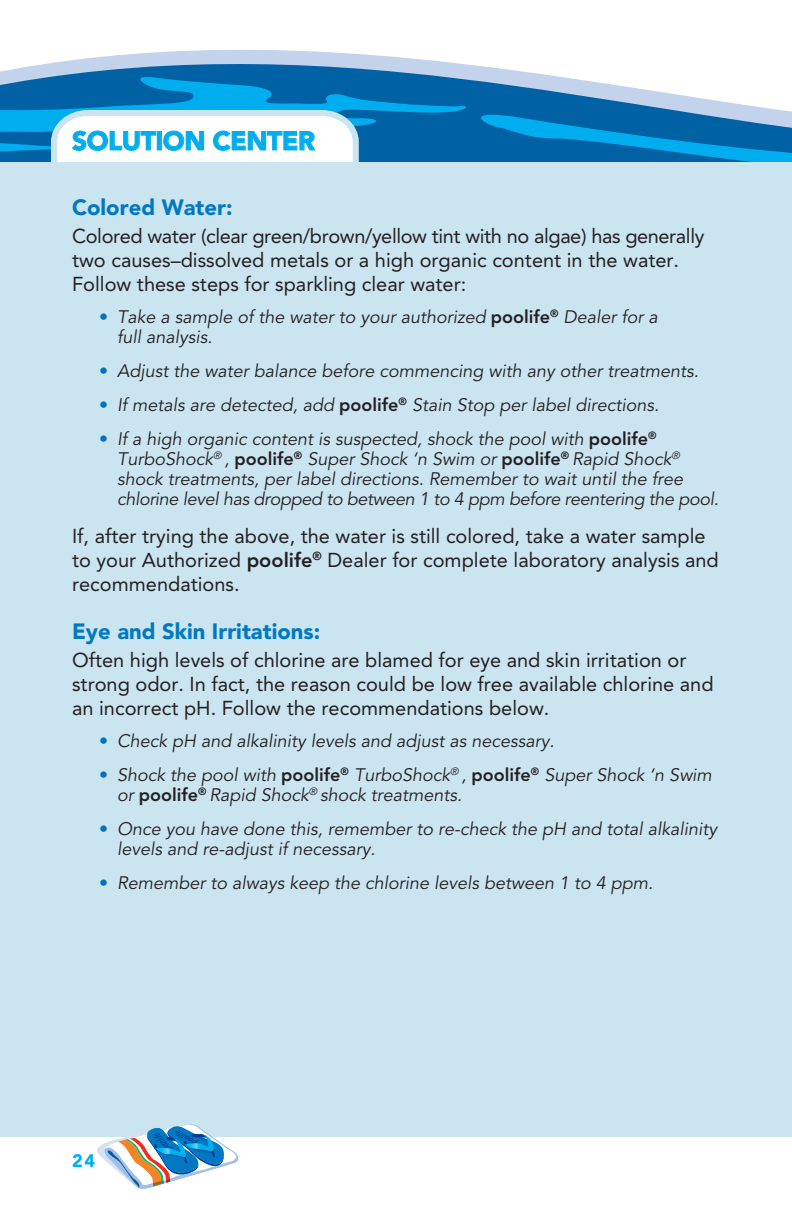
<style>
.page{position:relative;width:792px;height:1224px;background:#fff}
.page>*{position:absolute;margin:0;border:0;box-sizing:border-box;transform-origin:0 0}
.t1{font:900 26px "Avenir";letter-spacing:-.01em;color:#00aeef}
.t2{font:900 22px "Avenir";color:#0079c2}
.t3{font:20px/24px "Avenir";color:#231f20}
.t4{font:italic 18px/20px "Avenir";color:#231f20}
.t5{font:900 18px "Avenir";color:#00aeef}
.s1{font-weight:800;font-style:normal;color:#0072bc}
.s2{font-weight:800;font-style:normal}
.s3{font-weight:800}
</style>
<div class="page">
<svg style="left:0;top:49px;width:540px;height:25px;fill:#c2d3eb"></svg>
<div style="left:0;top:162px;width:792px;height:975px;background:#cae4f0"></div>
<svg style="left:97px;top:1124px;width:142px;height:65px"></svg>
<svg style="left:0;top:74px;width:792px;height:88px"></svg>
<h1 class="t1" style="left:72px;top:125px;width:244px">SOLUTION CENTER</h1>
<p class="t2" style="left:72px;top:194px;width:162px">Colored Water:</p>
<p class="t3" style="left:72px;top:224px;width:634px">Colored water (clear green/brown/yellow tint with no algae) has generally two causes–dissolved metals or a high organic content in the water.<br>Follow these steps for sparkling clear water:</p>
<p class="t4" style="left:117px;top:307px;width:542px;text-indent:-18px"><span class="s1">•</span> Take a sample of the water to your authorized <span class="s2">poolife</span><sup>®</sup> Dealer for a full analysis.</p>
<p class="t4" style="left:99px;top:361px;width:601px"><span class="s1">•</span> Adjust the water balance before commencing with any other treatments.</p>
<p class="t4" style="left:99px;top:395px;width:562px"><span class="s1">•</span> If metals are detected, add <span class="s2">poolife</span><sup>®</sup> Stain Stop per label directions.</p>
<p class="t4" style="left:117px;top:429px;width:603px;text-indent:-18px"><span class="s1">•</span> If a high organic content is suspected, shock the pool with <span class="s2">poolife</span><sup>® </sup>TurboShock<sup>®</sup> , <span class="s2">poolife</span><sup>®</sup> Super Shock ‘n Swim or <span class="s2">poolife</span><sup>®</sup> Rapid Shock<sup>® </sup>shock treatments, per label directions. Remember to wait until the free chlorine level has dropped to between 1 to 4 ppm before reentering the pool.</p>
<p class="t3" style="left:72px;top:524px;width:648px">If, after trying the above, the water is still colored, take a water sample to your Authorized <span class="s3">poolife</span><sup>®</sup> Dealer for complete laboratory analysis and recommendations.</p>
<p class="t2" style="left:72px;top:618px;width:250px">Eye and Skin Irritations:</p>
<p class="t3" style="left:72px;top:648px;width:643px">Often high levels of chlorine are blamed for eye and skin irritation or strong odor. In fact, the reason could be low free available chlorine and an incorrect pH. Follow the recommendations below.</p>
<p class="t4" style="left:99px;top:731px;width:457px"><span class="s1">•</span> Check pH and alkalinity levels and adjust as necessary.</p>
<p class="t4" style="left:117px;top:765px;width:596px;text-indent:-18px"><span class="s1">•</span> Shock the pool with <span class="s2">poolife</span><sup>®</sup> TurboShock<sup>®</sup> , <span class="s2">poolife</span><sup>®</sup> Super Shock ‘n Swim or <span class="s2">poolife</span><sup>®</sup> Rapid Shock<sup>®</sup> shock treatments.</p>
<p class="t4" style="left:117px;top:819px;width:602px;text-indent:-18px"><span class="s1">•</span> Once you have done this, remember to re-check the pH and total alkalinity levels and re-adjust if necessary.</p>
<p class="t4" style="left:99px;top:873px;width:556px"><span class="s1">•</span> Remember to always keep the chlorine levels between 1 to 4 ppm.</p>
<p class="t5" style="left:72px;top:1149px;width:25px">24</p>
</div>
